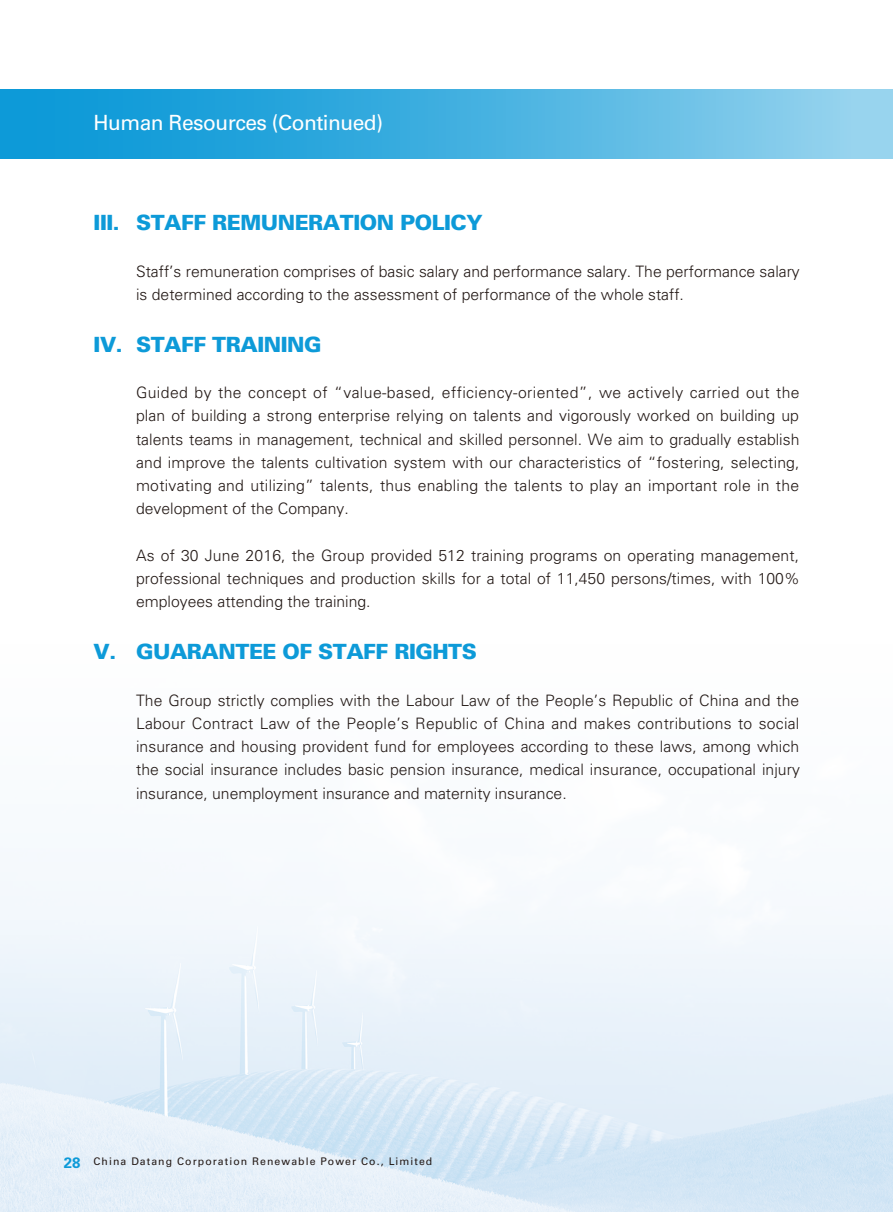
<style>
.page{position:relative;width:893px;height:1212px;background:#fff}
.page>*{position:absolute;margin:0;border:0;box-sizing:border-box;transform-origin:0 0}
.t1{font:900 21px "Univers LT Std";letter-spacing:-.025em;color:#0d9ad8}
.t2{font:21px "Univers LT Std";letter-spacing:-.025em;color:#fff}
.t3{font:300 15.75px/23.2px "Univers LT Std";color:#231916;text-align:justify}
.t4{font:10.5px "Univers LT Std";letter-spacing:.1em;color:#231916}
.s1{font-weight:700;font-size:15px;color:#0d9ad8}
</style>
<div class="page">
<img style="left:0;top:872px;width:893px;height:340px">
<div style="left:0;top:89px;width:893px;height:70px;background:linear-gradient(to right,#0092d5,#93d2ed)"></div>
<h1 class="t2" style="left:94px;top:111px;width:291px">Human Resources (Continued)</h1>
<h1 class="t1" style="left:94px;top:209px;width:391px">III. STAFF REMUNERATION POLICY</h1>
<p class="t3" style="left:136px;top:259px;width:665px">Staff’s remuneration comprises of basic salary and performance salary. The performance salary is determined according to the assessment of performance of the whole staff.</p>
<h1 class="t1" style="left:94px;top:331px;width:230px">IV. STAFF TRAINING</h1>
<p class="t3" style="left:136px;top:381px;width:665px">Guided by the concept of “value-based, efficiency-oriented”, we actively carried out the plan of building a strong enterprise relying on talents and vigorously worked on building up talents teams in management, technical and skilled personnel. We aim to gradually establish and improve the talents cultivation system with our characteristics of “fostering, selecting, motivating and utilizing” talents, thus enabling the talents to play an important role in the development of the Company.</p>
<p class="t3" style="left:136px;top:544px;width:665px">As of 30 June 2016, the Group provided 512 training programs on operating management, professional techniques and production skills for a total of 11,450 persons/times, with 100% employees attending the training.</p>
<h1 class="t1" style="left:94px;top:638px;width:385px">V. GUARANTEE OF STAFF RIGHTS</h1>
<p class="t3" style="left:136px;top:688px;width:665px">The Group strictly complies with the Labour Law of the People’s Republic of China and the Labour Contract Law of the People’s Republic of China and makes contributions to social insurance and housing provident fund for employees according to these laws, among which the social insurance includes basic pension insurance, medical insurance, occupational injury insurance, unemployment insurance and maternity insurance.</p>
<p class="t4" style="left:64px;top:1155px;width:370px"><span class="s1">28</span> China Datang Corporation Renewable Power Co., Limited</p>
</div>
